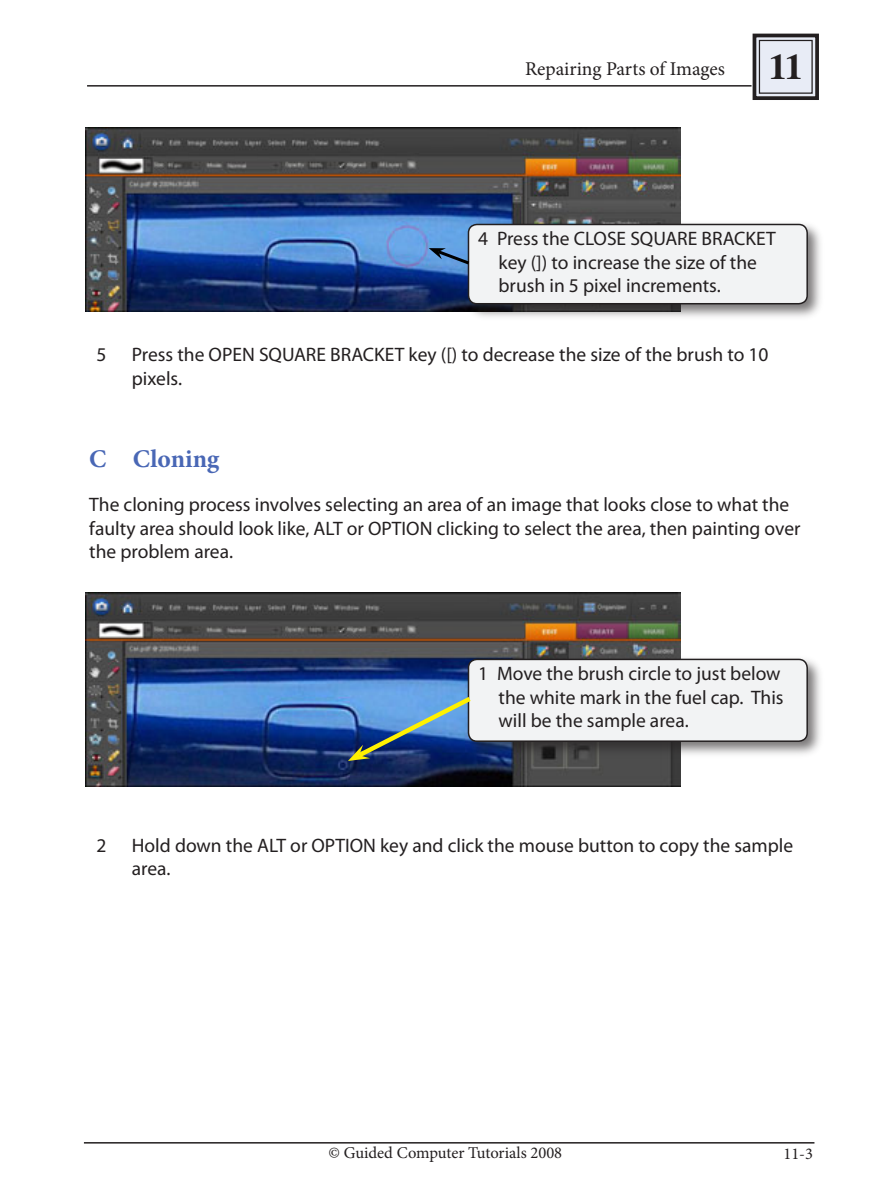
<style>
.page{position:relative;width:893px;height:1191px;background:#fff}
.page>*{position:absolute;margin:0;border:0;box-sizing:border-box;transform-origin:0 0}
.t1{font:700 25.5px "Minion Pro";color:#4967b5}
.t2{font:19.5px/23.4px "Myriad Pro";color:#231f20}
.t3{font:19.5px "Minion Pro";color:#231f20}
.t4{font:16.5px "Minion Pro";color:#231f20}
.s1{font-family:"Times";font-weight:700;font-size:36px}
</style>
<div class="page">
<hr style="left:84px;top:1142px;width:730px;height:1px;background:#231f20">
<hr style="left:87px;top:85px;width:665px;height:2px;background:#231f20">
<svg style="left:751px;top:33px;width:68px;height:67px;background:#bbbdc4"></svg>
<div style="left:759px;top:40px;width:54px;height:54px;border:1px solid #231f20"></div>
<img style="left:85px;top:128px;width:595px;height:183px">
<div style="left:464px;top:220px;width:361px;height:102px;background:#231f20;opacity:.6"></div>
<div style="left:468px;top:224px;width:339px;height:80px;background:#f2f3f4;border-radius:9px"></div>
<div style="left:468px;top:224px;width:340px;height:80px;border:2px solid #231f20;border-radius:9px"></div>
<svg style="left:429px;top:248px;width:42px;height:19px"></svg>
<img style="left:85px;top:592px;width:595px;height:194px">
<div style="left:464px;top:655px;width:361px;height:103px;background:#231f20;opacity:.6"></div>
<div style="left:468px;top:659px;width:339px;height:82px;background:#f2f3f4;border-radius:9px"></div>
<div style="left:468px;top:658px;width:340px;height:84px;border:2px solid #231f20;border-radius:9px"></div>
<svg style="left:348px;top:693px;width:128px;height:68px;background:#527ca8"></svg>
<p class="t3" style="left:525px;top:56px;width:279px">Repairing Parts of Images <span class="s1">11</span></p>
<p class="t2" style="left:499px;top:227px;width:279px;text-indent:-20px">4 Press the CLOSE SQUARE BRACKET key (]) to increase the size of the brush in 5 pixel increments.</p>
<p class="t2" style="left:96px;top:343px;width:12px">5</p>
<p class="t2" style="left:132px;top:343px;width:638px">Press the OPEN SQUARE BRACKET key ([) to decrease the size of the brush to 10 pixels.</p>
<h1 class="t1" style="left:89px;top:440px;width:132px">C Cloning</h1>
<p class="t2" style="left:89px;top:493px;width:713px">The cloning process involves selecting an area of an image that looks close to what the faulty area should look like, ALT or OPTION clicking to select the area, then painting over the problem area.</p>
<p class="t2" style="left:499px;top:661px;width:287px;text-indent:-20px">1 Move the brush circle to just below the white mark in the fuel cap. This will be the sample area.</p>
<p class="t2" style="left:96px;top:833px;width:12px">2</p>
<p class="t2" style="left:132px;top:833px;width:663px">Hold down the ALT or OPTION key and click the mouse button to copy the sample area.</p>
<p class="t4" style="left:328px;top:1141px;width:235px">© Guided Computer Tutorials 2008</p>
<p class="t4" style="left:783px;top:1142px;width:31px">11-3</p>
</div>
